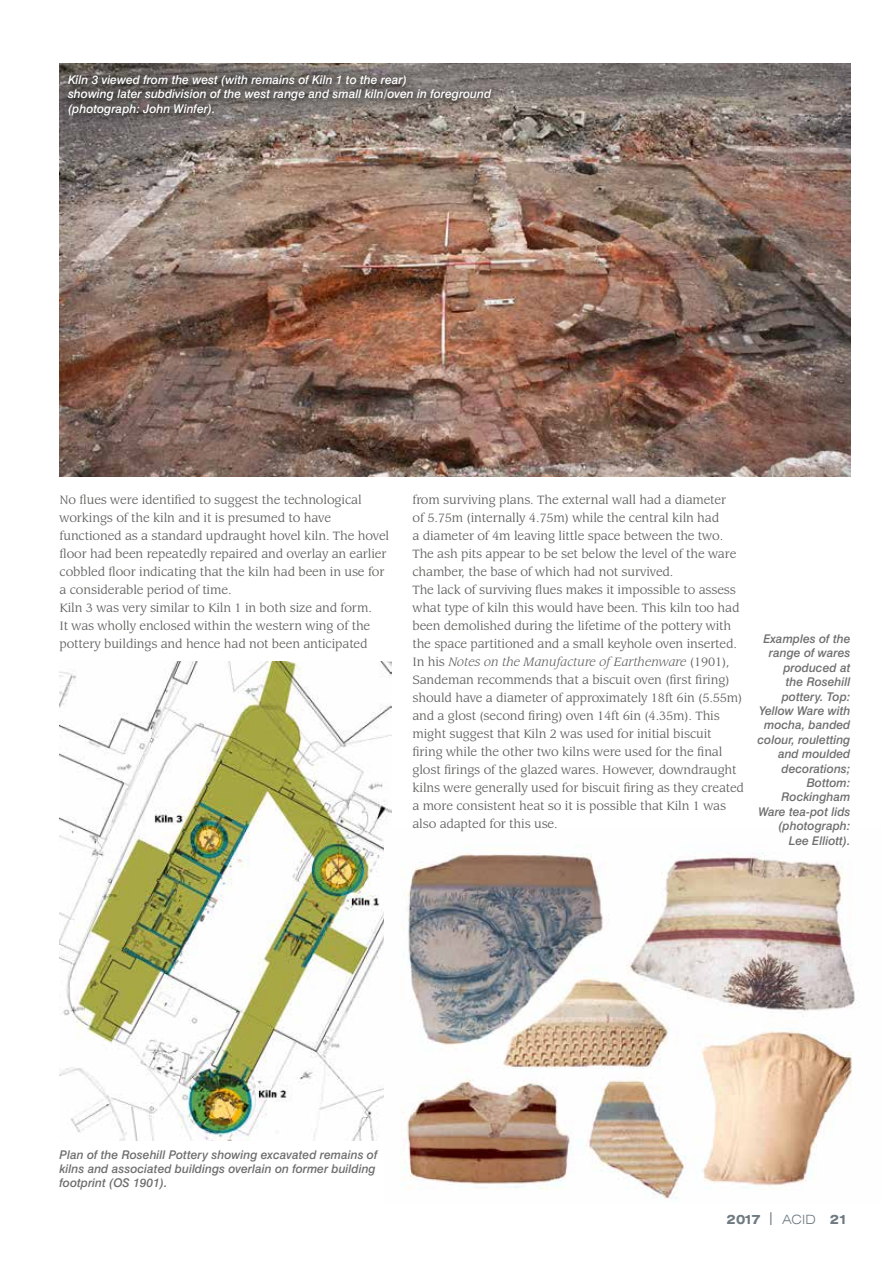
<style>
.page{position:relative;width:893px;height:1263px;background:#fff}
.page>*{position:absolute;margin:0;border:0;box-sizing:border-box;transform-origin:0 0}
.t1{font:13.35px/18px "Leawood IT Cby BT";letter-spacing:-.01em;color:#626261}
.t2{font:700 expanded 12.75px "Swiss 721 BT";letter-spacing:-.07em;color:#6e7981}
.t3{font:italic 500 12px/14.4px "Swiss 721 BT";color:#6e6e6e;text-align:right}
.t4{font:italic 500 12px/14.4px "Swiss 721 BT";color:#fff}
.s1{font-style:italic}
.s2{font-family:"Lubalin Graph IT Cby BT";font-weight:500;font-stretch:normal}
.s3{font-weight:300}
</style>
<div class="page">
<img style="left:60px;top:64px;width:790px;height:412px">
<img style="left:60px;top:662px;width:331px;height:478px">
<img style="left:385px;top:827px;width:474px;height:372px">
<div style="left:59px;top:66px;width:441px;height:59px;background:#000;opacity:.29"></div>
<p class="t4" style="left:68px;top:72px;width:425px">Kiln 3 viewed from the west (with remains of Kiln 1 to the rear)<br>showing later subdivision of the west range and small kiln/oven in foreground (photograph: John Winfer).</p>
<p class="t1" style="left:60px;top:491px;width:331px">No flues were identified to suggest the technological workings of the kiln and it is presumed to have functioned as a standard updraught hovel kiln. The hovel floor had been repeatedly repaired and overlay an earlier cobbled floor indicating that the kiln had been in use for a considerable period of time.<br>Kiln 3 was very similar to Kiln 1 in both size and form.<br>It was wholly enclosed within the western wing of the pottery buildings and hence had not been anticipated</p>
<p class="t1" style="left:412px;top:491px;width:333px">from surviving plans. The external wall had a diameter<br>of 5.75m (internally 4.75m) while the central kiln had<br>a diameter of 4m leaving little space between the two.<br>The ash pits appear to be set below the level of the ware chamber, the base of which had not survived.<br>The lack of surviving flues makes it impossible to assess what type of kiln this would have been. This kiln too had been demolished during the lifetime of the pottery with the space partitioned and a small keyhole oven inserted.<br>In his <span class="s1">Notes on the Manufacture of Earthenware</span> (1901), Sandeman recommends that a biscuit oven (first firing) should have a diameter of approximately 18ft 6in (5.55m) and a glost (second firing) oven 14ft 6in (4.35m). This might suggest that Kiln 2 was used for initial biscuit firing while the other two kilns were used for the final glost firings of the glazed wares. However, downdraught kilns were generally used for biscuit firing as they created a more consistent heat so it is possible that Kiln 1 was also adapted for this use.</p>
<p class="t3" style="left:757px;top:631px;width:94px">Examples of the range of wares produced at<br>the Rosehill pottery. Top:<br>Yellow Ware with mocha, banded colour, rouletting and moulded decorations;<br>Bottom:<br>Rockingham<br>Ware tea-pot lids (photograph:<br>Lee Elliott).</p>
<p class="t3" style="left:60px;top:1147px;width:319px;text-align:left">Plan of the Rosehill Pottery showing excavated remains of kilns and associated buildings overlain on former building footprint (OS 1901).</p>
<p class="t2" style="left:726px;top:1211px;width:123px">2017 <span class="s2">|</span> <span class="s3">ACID</span> 21</p>
</div>
